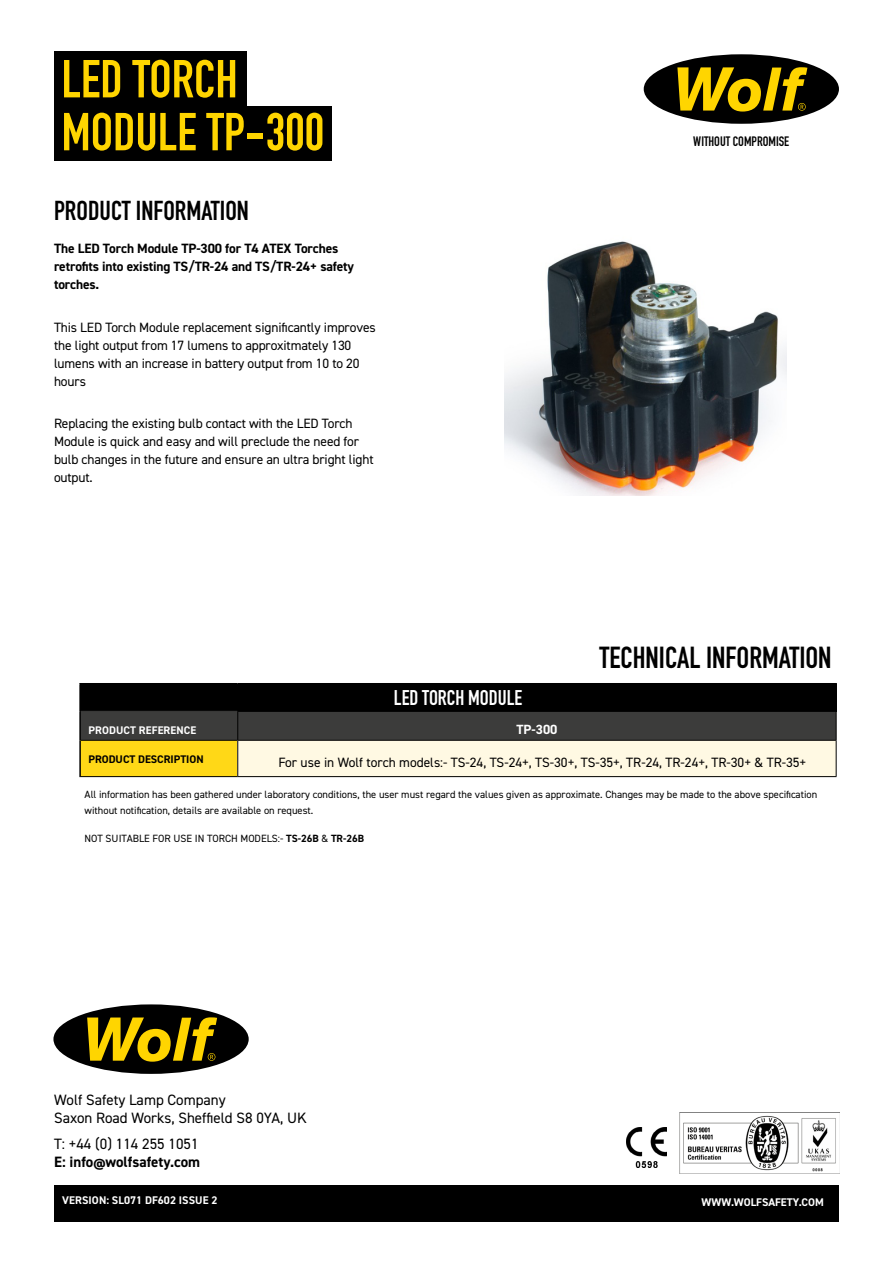
<style>
.page{position:relative;width:893px;height:1263px;background:#fff}
.page>*{position:absolute;margin:0;border:0;box-sizing:border-box;transform-origin:0 0}
.t1{font:52.5px/52.9px "DIN Engschrift Std";color:#ffd500}
.t2{font:30px "DIN Engschrift Std";color:#000}
.t3{font:27px "DIN Engschrift Std";color:#000}
.t4{font:21px "DIN Engschrift Std";color:#fff}
.t5{font:15px/18px "DIN2014";color:#000}
.t6{font:700 15px/17.5px "DIN2014";color:#000}
.t7{font:13.5px/18px "DIN2014";letter-spacing:-.01em;color:#000}
.t8{font:700 13.5px/18px "DIN2014";letter-spacing:-.01em;color:#000}
.t9{font:13.5px "DIN Engschrift Std";color:#000}
.t10{font:700 13.35px "DIN2014";color:#fff}
.t11{font:700 11.1px "DIN2014";letter-spacing:.01em;color:#fff}
.t12{font:700 11.1px "DIN2014";color:#000}
.t13{font:10.5px/16.5px "DIN2014";color:#000}
.s1{font-weight:700}
.s2{font-weight:400}
</style>
<div class="page">
<div style="left:54px;top:1185px;width:785px;height:36px;background:#000"></div>
<div style="left:644px;top:54px;width:195px;height:70px;background:#000;border-radius:50%"></div>
<svg style="left:677px;top:67px;width:130px;height:45px"></svg>
<div style="left:54px;top:51px;width:193px;height:55px;background:#000"></div>
<div style="left:54px;top:106px;width:278px;height:55px;background:#000"></div>
<div style="left:80px;top:684px;width:756px;height:27px;background:#000"></div>
<div style="left:80px;top:740px;width:158px;height:37px;background:#ffd817"></div>
<div style="left:238px;top:740px;width:598px;height:37px;background:#fff9e3"></div>
<hr style="left:835px;top:684px;width:2px;height:27px;background:#000">
<hr style="left:836px;top:741px;width:1px;height:35px;background:#000">
<hr style="left:238px;top:740px;width:598px;height:1px;background:#000">
<hr style="left:238px;top:776px;width:598px;height:1px;background:#000">
<hr style="left:79px;top:711px;width:2px;height:29px;background:#000">
<hr style="left:79px;top:740px;width:2px;height:36px;background:#000">
<div style="left:80px;top:711px;width:757px;height:29px;background:#3c3c3b"></div>
<hr style="left:237px;top:741px;width:1px;height:35px;background:#000">
<hr style="left:81px;top:740px;width:157px;height:1px;background:#000">
<hr style="left:79px;top:776px;width:159px;height:1px;background:#000">
<hr style="left:79px;top:683px;width:159px;height:1px;background:#000">
<hr style="left:79px;top:684px;width:2px;height:27px;background:#000">
<hr style="left:238px;top:683px;width:599px;height:1px;background:#000">
<hr style="left:81px;top:711px;width:156px;height:1px;background:#3c3c3b">
<hr style="left:237px;top:711px;width:599px;height:1px;background:#000">
<img style="left:679px;top:1113px;width:157px;height:60px">
<img style="left:627px;top:1128px;width:40px;height:40px">
<img style="left:505px;top:241px;width:281px;height:254px">
<div style="left:53px;top:1004px;width:196px;height:70px;background:#000;border-radius:50%"></div>
<svg style="left:87px;top:1017px;width:130px;height:45px"></svg>
<h1 class="t1" style="left:61px;top:53px;width:264px">LED TORCH<br>MODULE TP-300</h1>
<h3 class="t3" style="left:54px;top:195px;width:196px">PRODUCT INFORMATION</h3>
<p class="t8" style="left:54px;top:240px;width:302px">The LED Torch Module TP-300 for T4 ATEX Torches retrofits into existing TS/TR-24 and TS/TR-24+ safety torches.</p>
<p class="t7" style="left:54px;top:318px;width:323px">This LED Torch Module replacement significantly improves the light output from 17 lumens to approxitmately 130 lumens with an increase in battery output from 10 to 20 hours</p>
<p class="t7" style="left:54px;top:414px;width:321px">Replacing the existing bulb contact with the LED Torch Module is quick and easy and will preclude the need for bulb changes in the future and ensure an ultra bright light output.</p>
<h3 class="t4" style="left:394px;top:685px;width:130px">LED TORCH MODULE</h3>
<p class="t9" style="left:693px;top:134px;width:97px">WITHOUT COMPROMISE</p>
<h2 class="t2" style="left:599px;top:640px;width:234px">TECHNICAL INFORMATION</h2>
<p class="t11" style="left:89px;top:723px;width:109px">PRODUCT REFERENCE</p>
<p class="t10" style="left:516px;top:720px;width:42px">TP-300</p>
<p class="t12" style="left:89px;top:751px;width:117px">PRODUCT DESCRIPTION</p>
<p class="t7" style="left:278px;top:753px;width:529px">For use in Wolf torch models:- TS-24, TS-24+, TS-30+, TS-35+, TR-24, TR-24+, TR-30+ &amp; TR-35+</p>
<p class="t13" style="left:85px;top:786px;width:734px">All information has been gathered under laboratory conditions, the user must regard the values given as approximate. Changes may be made to the above specification without notification, details are available on request.</p>
<p class="t13" style="left:85px;top:830px;width:281px">NOT SUITABLE FOR USE IN TORCH MODELS:- <span class="s1">TS-26B</span> &amp; <span class="s1">TR-26B</span></p>
<p class="t5" style="left:54px;top:1090px;width:254px">Wolf Safety Lamp Company<br>Saxon Road Works, Sheffield S8 0YA, UK</p>
<p class="t6" style="left:54px;top:1135px;width:147px"><span class="s2">T: +44 (0) 114 255 1051<br></span>E: info<sub>@</sub>wolfsafety.com</p>
<p class="t11" style="left:62px;top:1193px;width:157px">VERSION: SL071 DF602 ISSUE 2</p>
<p class="t11" style="left:701px;top:1195px;width:124px">WWW.WOLFSAFETY.COM</p>
</div>
